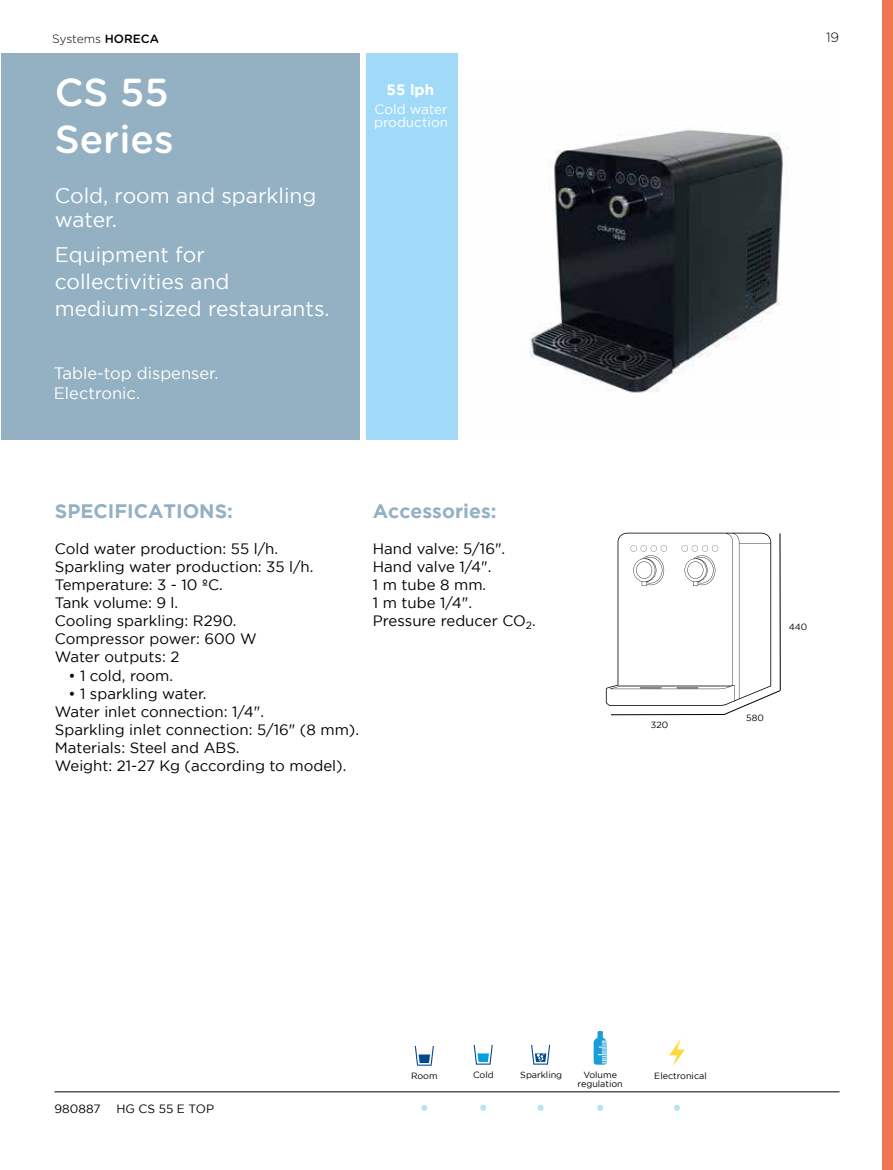
<style>
.page{position:relative;width:893px;height:1170px;background:#fff}
.page>*{position:absolute;margin:0;border:0;box-sizing:border-box;transform-origin:0 0}
.t1{font:500 39px/46.5px "Gotham Rounded";color:#fff}
.t2{font:21px/27px "Gotham";color:#fff}
.t3{font:700 19.5px "Gotham";color:#93b1c3}
.t4{font:16.5px/19.5px "Gotham";color:#fff}
.t5{font:15px/18px "Gotham";color:#000}
.t6{font:700 15px "Gotham";color:#fff}
.t7{font:13.5px/12px "Gotham";color:#fff}
.t8{font:300 13.5px "Gotham Rounded";color:#000}
.t9{font:12px "Gotham";color:#000}
.t10{font:300 12px "Gotham Rounded";letter-spacing:-.01em;color:#000}
.t11{font:9px "Gotham";color:#000}
.s1{font-weight:500}
</style>
<div class="page">
<div style="left:1px;top:53px;width:359px;height:387px;background:#93b1c2"></div>
<div style="left:367px;top:53px;width:91px;height:387px;background:#a1daf8"></div>
<hr style="left:55px;top:1091px;width:784px;height:1px;background:#000">
<svg style="left:415px;top:1046px;width:19px;height:19px"></svg>
<svg style="left:474px;top:1044px;width:19px;height:21px"></svg>
<svg style="left:669px;top:1039px;width:16px;height:27px"></svg>
<svg style="left:531px;top:1044px;width:19px;height:21px"></svg>
<svg style="left:593px;top:1031px;width:14px;height:33px"></svg>
<svg style="left:421px;top:1104px;width:6px;height:6px"></svg>
<svg style="left:480px;top:1104px;width:6px;height:6px"></svg>
<svg style="left:538px;top:1104px;width:6px;height:6px"></svg>
<svg style="left:597px;top:1104px;width:6px;height:6px"></svg>
<svg style="left:674px;top:1104px;width:6px;height:6px"></svg>
<img style="left:530px;top:129px;width:256px;height:264px">
<svg style="left:606px;top:532px;width:175px;height:183px"></svg>
<div style="left:882px;top:0;width:11px;height:1169px;background:#ee7653"></div>
<p class="t10" style="left:52px;top:30px;width:108px">Systems <span class="s1">HORECA</span></p>
<p class="t8" style="left:826px;top:28px;width:15px">19</p>
<h1 class="t1" style="left:55px;top:67px;width:120px">CS 55<br>Series</h1>
<p class="t6" style="left:387px;top:81px;width:49px">55 lph</p>
<p class="t7" style="left:374px;top:103px;width:75px">Cold water production</p>
<h2 class="t2" style="left:55px;top:183px;width:263px;line-height:24px">Cold, room and sparkling water.</h2>
<h2 class="t2" style="left:55px;top:241px;width:276px">Equipment for collectivities and medium-sized restaurants.</h2>
<p class="t4" style="left:54px;top:363px;width:166px">Table-top dispenser.<br>Electronic.</p>
<h3 class="t3" style="left:55px;top:500px;width:180px">SPECIFICATIONS:</h3>
<p class="t5" style="left:55px;top:540px;width:260px">Cold water production: 55 l/h.<br>Sparkling water production: 35 l/h.<br>Temperature: 3 - 10 ºC.<br>Tank volume: 9 l.<br>Cooling sparkling: R290.<br>Compressor power: 600 W<br>Water outputs: 2</p>
<p class="t5" style="left:68px;top:666px;width:106px">• 1 cold, room.</p>
<p class="t5" style="left:55px;top:684px;width:306px;text-indent:14px">• 1 sparkling water.<br>Water inlet connection: 1/4".<br>Sparkling inlet connection: 5/16" (8 mm).<br>Materials: Steel and ABS.<br>Weight: 21-27 Kg (according to model).</p>
<h3 class="t3" style="left:373px;top:500px;width:125px">Accessories:</h3>
<p class="t5" style="left:373px;top:540px;width:164px">Hand valve: 5/16".<br>Hand valve 1/4".<br>1 m tube 8 mm.<br>1 m tube 1/4".<br>Pressure reducer CO<sub>2</sub>.</p>
<p class="t11" style="left:651px;top:719px;width:19px">320</p>
<p class="t11" style="left:789px;top:621px;width:20px">440</p>
<p class="t11" style="left:746px;top:712px;width:19px">580</p>
<p class="t9" style="left:55px;top:1101px;width:48px">980887</p>
<p class="t9" style="left:116px;top:1101px;width:99px">HG CS 55 E TOP</p>
<p class="t11" style="left:411px;top:1070px;width:28px">Room</p>
<p class="t11" style="left:473px;top:1070px;width:22px">Cold</p>
<p class="t11" style="left:520px;top:1070px;width:43px">Sparkling</p>
<p class="t11" style="left:583px;top:1069px;width:35px">Volume</p>
<p class="t11" style="left:654px;top:1070px;width:54px">Electronical</p>
<p class="t11" style="left:578px;top:1078px;width:47px">regulation</p>
</div>
